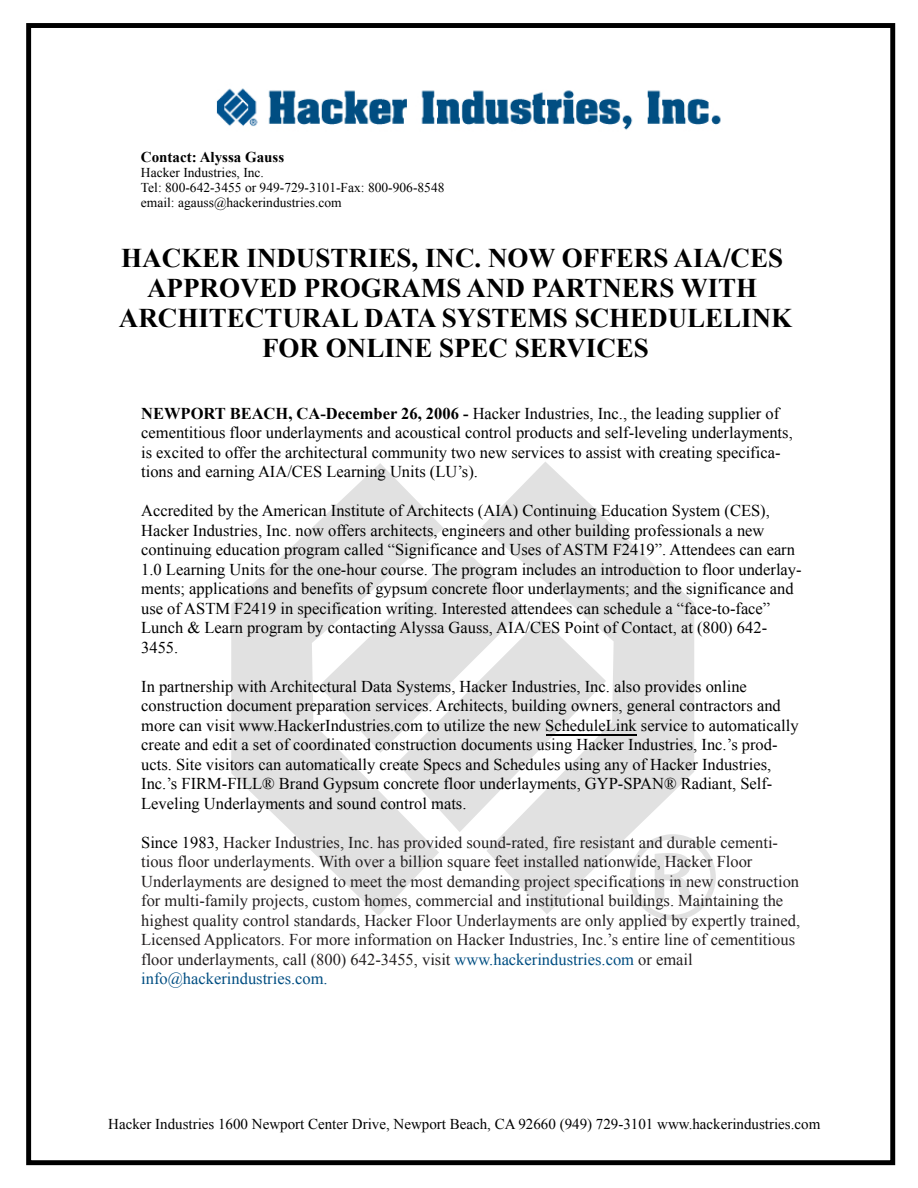
<style>
.page{position:relative;width:918px;height:1188px;background:#fff}
.page>*{position:absolute;margin:0;border:0;box-sizing:border-box;transform-origin:0 0}
.t1{font:600 68.55px "Myriad Pro";color:#000;scale:1.15 1}
.t2{font:700 27px/30px "Times New Roman";color:#000;text-align:center}
.t3{font:16.5px/19.5px "Times New Roman";color:#000}
.t4{font:16.5px/19.5px "Times New Roman";color:#231f20}
.t5{font:15px "Times New Roman";color:#000}
.t6{font:700 15px "Times New Roman";color:#000}
.t7{font:13.5px/15px "Times New Roman";color:#000}
.s1{font-weight:700}
.s2{color:#000}
.s3{color:#014e82}
</style>
<div class="page">
<svg style="left:231px;top:463px;width:213px;height:453px;fill:#e1e1e1"></svg>
<svg style="left:482px;top:462px;width:212px;height:452px;fill:#e1e1e1"></svg>
<svg style="left:319px;top:547px;width:207px;height:206px"></svg>
<svg style="left:397px;top:618px;width:209px;height:214px;fill:#e1e1e1"></svg>
<div style="left:630px;top:834px;width:86px;height:86px;border:5px solid #000;border-radius:50%"></div>
<div style="left:26px;top:23px;width:869px;height:1142px;border:5px solid #000"></div>
<img style="left:216px;top:88px;width:505px;height:42px">
<hr style="left:546px;top:734px;width:90px;height:1px;background:#000">
<p class="t6" style="left:141px;top:147px;width:145px">Contact: Alyssa Gauss</p>
<p class="t7" style="left:141px;top:165px;width:305px">Hacker Industries, Inc.<br>Tel: 800-642-3455 or 949-729-3101-Fax: 800-906-8548 email: agauss@hackerindustries.com</p>
<h2 class="t2" style="left:119px;top:242px;width:675px">HACKER INDUSTRIES, INC. NOW OFFERS AIA/CES APPROVED PROGRAMS AND PARTNERS WITH ARCHITECTURAL DATA SYSTEMS SCHEDULELINK FOR ONLINE SPEC SERVICES</h2>
<p class="t3" style="left:141px;top:403px;width:653px"><span class="s1">NEWPORT BEACH, CA-December 26, 2006 -</span> Hacker Industries, Inc., the leading supplier of cementitious floor underlayments and acoustical control products and self-leveling underlayments, is excited to offer the architectural community two new services to assist with creating specifica&shy;tions and earning AIA/CES Learning Units (LU’s).</p>
<p class="t3" style="left:141px;top:501px;width:662px">Accredited by the American Institute of Architects (AIA) Continuing Education System (CES), Hacker Industries, Inc. now offers architects, engineers and other building professionals a new continuing education program called “Significance and Uses of ASTM F2419”. Attendees can earn 1.0 Learning Units for the one-hour course. The program includes an introduction to floor underlay&shy;ments; applications and benefits of gypsum concrete floor underlayments; and the significance and use of ASTM F2419 in specification writing. Interested attendees can schedule a “face-to-face” Lunch &amp; Learn program by contacting Alyssa Gauss, AIA/CES Point of Contact, at (800) 642- 3455.</p>
<p class="t3" style="left:141px;top:676px;width:659px">In partnership with Architectural Data Systems, Hacker Industries, Inc. also provides online construction document preparation services. Architects, building owners, general contractors and more can visit www.HackerIndustries.com to utilize the new ScheduleLink service to automatically create and edit a set of coordinated construction documents using Hacker Industries, Inc.’s prod&shy;ucts. Site visitors can automatically create Specs and Schedules using any of Hacker Industries, Inc.’s FIRM-FILL® Brand Gypsum concrete floor underlayments, GYP-SPAN® Radiant, Self-Leveling Underlayments and sound control mats.</p>
<p class="t4" style="left:141px;top:832px;width:660px"><span class="s2">Since 1983,</span> Hacker Industries, Inc. has provided sound-rated, fire resistant and durable cementi&shy;tious floor underlayments. With over a billion square feet installed nationwide, Hacker Floor Underlayments are designed to meet the most demanding project specifications in new construction for multi-family projects, custom homes, commercial and institutional buildings. Maintaining the highest quality control standards, Hacker Floor Underlayments are only applied by expertly trained, Licensed Applicators. For more information on Hacker Industries, Inc.’s entire line of cementitious floor underlayments, call (800) 642-3455, visit <span class="s3">www.hackerindustries.com</span> or email <span class="s3">info@hackerindustries.com.</span></p>
<h1 class="t1" style="left:649px;top:833px;width:41px">R</h1>
<p class="t5" style="left:108px;top:1114px;width:714px">Hacker Industries 1600 Newport Center Drive, Newport Beach, CA 92660 (949) 729-3101 www.hackerindustries.com</p>
</div>
